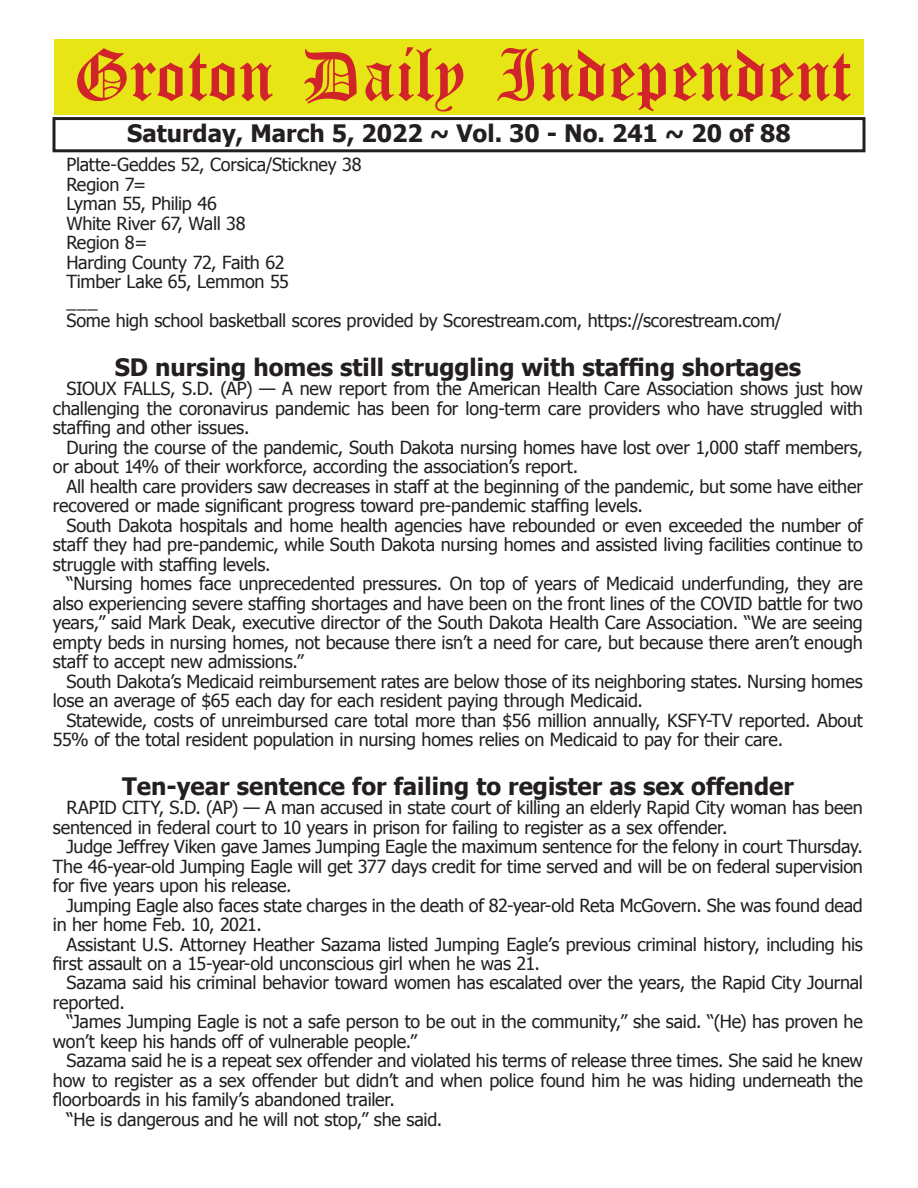
<style>
.page{position:relative;width:918px;height:1188px;background:#fff}
.page>*{position:absolute;margin:0;border:0;box-sizing:border-box;transform-origin:0 0}
.t1{font:54px "Old English Five";color:#d1232a}
.t2{font:700 24px "Tahoma";color:#231f20}
.t3{font:18px/19.5px "Tahoma";letter-spacing:-.01em;color:#231f20}
</style>
<div class="page">
<div style="left:52px;top:117px;width:814px;height:35px;border:3px solid #231f20"></div>
<div style="left:54px;top:40px;width:810px;height:75px;background:#e7e515"></div>
<h1 class="t1" style="left:73px;top:50px;width:779px">Groton Daily Independent</h1>
<h2 class="t2" style="left:127px;top:116px;width:665px">Saturday, March 5, 2022 ~ Vol. 30 - No. 241 ~ 20 of 88</h2>
<p class="t3" style="left:66px;top:154px;width:717px">Platte-Geddes 52, Corsica/Stickney 38<br>Region 7=<br>Lyman 55, Philip 46<br>White River 67, Wall 38<br>Region 8=<br>Harding County 72, Faith 62<br>Timber Lake 65, Lemmon 55<br>___<br>Some high school basketball scores provided by Scorestream.com, https://scorestream.com/</p>
<h2 class="t2" style="left:115px;top:350px;width:688px">SD nursing homes still struggling with staffing shortages</h2>
<p class="t3" style="left:53px;top:378px;width:812px;text-align:justify;text-indent:14px">SIOUX FALLS, S.D. (AP) — A new report from the American Health Care Association shows just how challenging the coronavirus pandemic has been for long-term care providers who have struggled with staffing and other issues.</p>
<p class="t3" style="left:53px;top:437px;width:812px;text-indent:14px">During the course of the pandemic, South Dakota nursing homes have lost over 1,000 staff members, or about 14% of their workforce, according the association’s report.</p>
<p class="t3" style="left:53px;top:476px;width:811px;text-indent:14px">All health care providers saw decreases in staff at the beginning of the pandemic, but some have either recovered or made significant progress toward pre-pandemic staffing levels.</p>
<p class="t3" style="left:53px;top:515px;width:812px;text-align:justify;text-indent:14px">South Dakota hospitals and home health agencies have rebounded or even exceeded the number of staff they had pre-pandemic, while South Dakota nursing homes and assisted living facilities continue to struggle with staffing levels.</p>
<p class="t3" style="left:53px;top:573px;width:812px;text-align:justify;text-indent:14px">“Nursing homes face unprecedented pressures. On top of years of Medicaid underfunding, they are also experiencing severe staffing shortages and have been on the front lines of the COVID battle for two years,” said Mark Deak, executive director of the South Dakota Health Care Association. “We are seeing empty beds in nursing homes, not because there isn’t a need for care, but because there aren’t enough staff to accept new admissions.”</p>
<p class="t3" style="left:53px;top:671px;width:812px;text-indent:14px">South Dakota’s Medicaid reimbursement rates are below those of its neighboring states. Nursing homes lose an average of $65 each day for each resident paying through Medicaid.</p>
<p class="t3" style="left:53px;top:710px;width:812px;text-indent:14px">Statewide, costs of unreimbursed care total more than $56 million annually, KSFY-TV reported. About<br>55% of the total resident population in nursing homes relies on Medicaid to pay for their care.</p>
<h2 class="t2" style="left:122px;top:769px;width:673px">Ten-year sentence for failing to register as sex offender</h2>
<p class="t3" style="left:53px;top:797px;width:812px;text-indent:14px">RAPID CITY, S.D. (AP) — A man accused in state court of killing an elderly Rapid City woman has been sentenced in federal court to 10 years in prison for failing to register as a sex offender.</p>
<p class="t3" style="left:53px;top:836px;width:812px;text-align:justify;text-indent:14px">Judge Jeffrey Viken gave James Jumping Eagle the maximum sentence for the felony in court Thursday.<br>The 46-year-old Jumping Eagle will get 377 days credit for time served and will be on federal supervision for five years upon his release.</p>
<p class="t3" style="left:53px;top:894px;width:811px;text-indent:14px">Jumping Eagle also faces state charges in the death of 82-year-old Reta McGovern. She was found dead in her home Feb. 10, 2021.</p>
<p class="t3" style="left:53px;top:933px;width:812px;text-indent:14px">Assistant U.S. Attorney Heather Sazama listed Jumping Eagle’s previous criminal history, including his first assault on a 15-year-old unconscious girl when he was 21.</p>
<p class="t3" style="left:53px;top:972px;width:812px;text-indent:14px">Sazama said his criminal behavior toward women has escalated over the years, the Rapid City Journal reported.</p>
<p class="t3" style="left:53px;top:1011px;width:811px;text-indent:14px">“James Jumping Eagle is not a safe person to be out in the community,” she said. “(He) has proven he won’t keep his hands off of vulnerable people.”</p>
<p class="t3" style="left:66px;top:1050px;width:798px">Sazama said he is a repeat sex offender and violated his terms of release three times. She said he knew</p>
<p class="t3" style="left:53px;top:1070px;width:812px">how to register as a sex offender but didn’t and when police found him he was hiding underneath the</p>
<p class="t3" style="left:53px;top:1089px;width:343px">floorboards in his family’s abandoned trailer.</p>
<p class="t3" style="left:66px;top:1109px;width:377px">“He is dangerous and he will not stop,” she said.</p>
</div>
